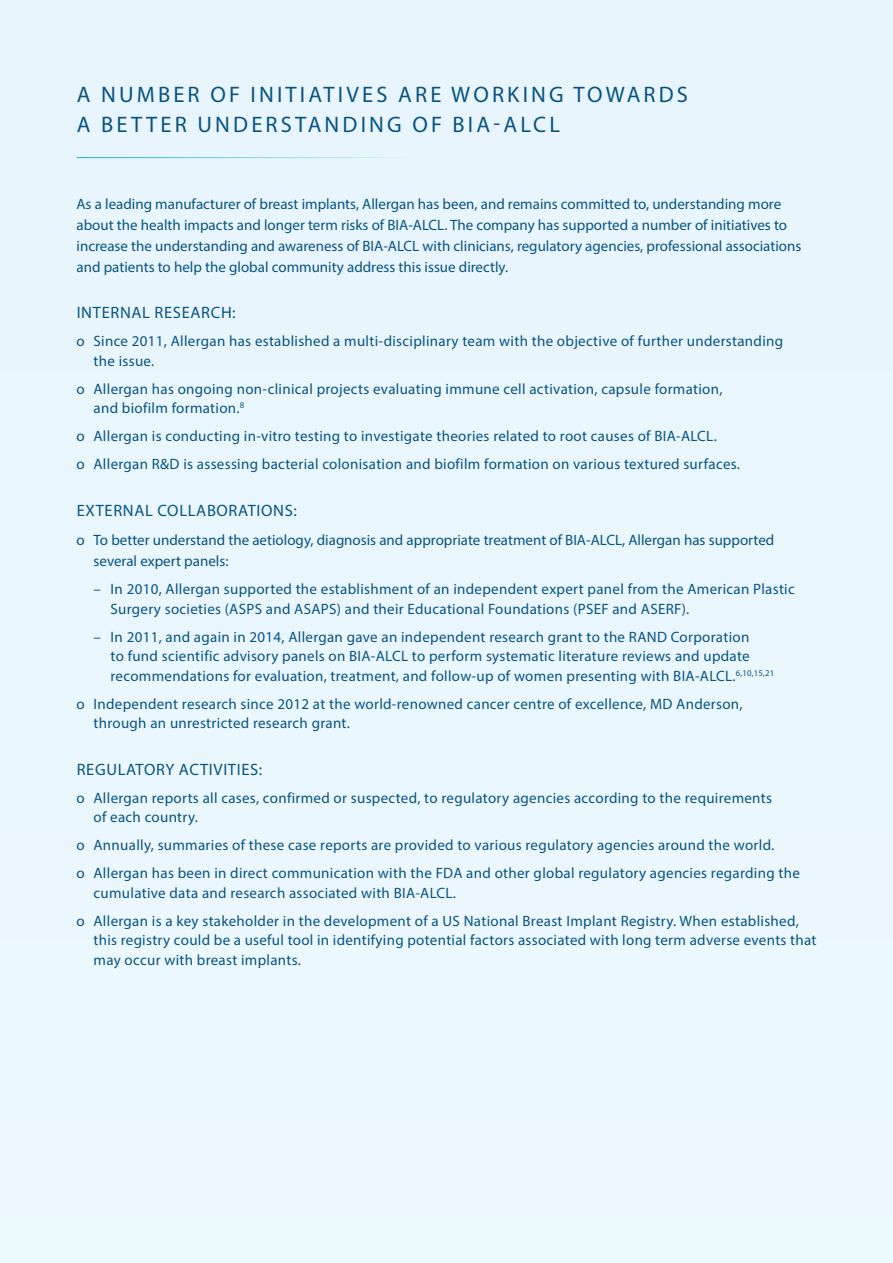
<style>
.page{position:relative;width:893px;height:1263px;background:#eaf6fd}
.page>*{position:absolute;margin:0;border:0;box-sizing:border-box;transform-origin:0 0}
.headings{font:22.5px/30px "Myriad Pro";letter-spacing:.14em;color:#095482}
.subhead{font:16.5px "Myriad Pro";letter-spacing:.04em;color:#095482}
.bullet{font:15px/19.5px "Myriad Pro";letter-spacing:.02em;color:#095482}
.body_copy{font:15px/21px "Myriad Pro";color:#095482}
</style>
<div class="page">
<hr style="left:77px;top:157px;width:333px;height:1px;background:#15b2c6">
<p class="headings" style="left:77px;top:79px;width:613px">A NUMBER OF INITIATIVES ARE WORKING TOWARDS<br>A BETTER UNDERSTANDING OF BIA-ALCL</p>
<p class="body_copy" style="left:77px;top:193px;width:726px">As a leading manufacturer of breast implants, Allergan has been, and remains committed to, understanding more about the health impacts and longer term risks of BIA-ALCL. The company has supported a number of initiatives to increase the understanding and awareness of BIA-ALCL with clinicians, regulatory agencies, professional associations and patients to help the global community address this issue directly.</p>
<p class="subhead" style="left:77px;top:302px;width:160px">INTERNAL RESEARCH:</p>
<p class="bullet" style="left:94px;top:331px;width:691px;text-indent:-17px">o Since 2011, Allergan has established a multi-disciplinary team with the objective of further understanding the issue.</p>
<p class="bullet" style="left:94px;top:378px;width:630px;text-indent:-17px">o Allergan has ongoing non-clinical projects evaluating immune cell activation, capsule formation, and biofilm formation.<sup>8</sup></p>
<p class="bullet" style="left:77px;top:426px;width:642px">o Allergan is conducting in-vitro testing to investigate theories related to root causes of BIA-ALCL.</p>
<p class="bullet" style="left:77px;top:454px;width:665px">o Allergan R&amp;D is assessing bacterial colonisation and biofilm formation on various textured surfaces.</p>
<p class="subhead" style="left:77px;top:500px;width:222px">EXTERNAL COLLABORATIONS:</p>
<p class="body_copy" style="left:94px;top:529px;width:682px;text-indent:-17px">o To better understand the aetiology, diagnosis and appropriate treatment of BIA-ALCL, Allergan has supported several expert panels:</p>
<p class="bullet" style="left:111px;top:579px;width:686px;text-indent:-17px">– In 2010, Allergan supported the establishment of an independent expert panel from the American Plastic<br>Surgery societies (ASPS and ASAPS) and their Educational Foundations (PSEF and ASERF).</p>
<p class="bullet" style="left:111px;top:627px;width:665px;text-indent:-17px">– In 2011, and again in 2014, Allergan gave an independent research grant to the RAND Corporation<br>to fund scientific advisory panels on BIA-ALCL to perform systematic literature reviews and update recommendations for evaluation, treatment, and follow-up of women presenting with BIA-ALCL.<sup>6,10,15,21</sup></p>
<p class="bullet" style="left:94px;top:694px;width:651px;text-indent:-17px">o Independent research since 2012 at the world-renowned cancer centre of excellence, MD Anderson, through an unrestricted research grant.</p>
<p class="subhead" style="left:77px;top:759px;width:187px">REGULATORY ACTIVITIES:</p>
<p class="bullet" style="left:94px;top:788px;width:680px;text-indent:-17px">o Allergan reports all cases, confirmed or suspected, to regulatory agencies according to the requirements of each country.</p>
<p class="bullet" style="left:77px;top:835px;width:699px">o Annually, summaries of these case reports are provided to various regulatory agencies around the world.</p>
<p class="bullet" style="left:94px;top:863px;width:708px;text-indent:-17px">o Allergan has been in direct communication with the FDA and other global regulatory agencies regarding the cumulative data and research associated with BIA-ALCL.</p>
<p class="bullet" style="left:94px;top:911px;width:724px;text-indent:-17px">o Allergan is a key stakeholder in the development of a US National Breast Implant Registry. When established, this registry could be a useful tool in identifying potential factors associated with long term adverse events that may occur with breast implants.</p>
</div>
